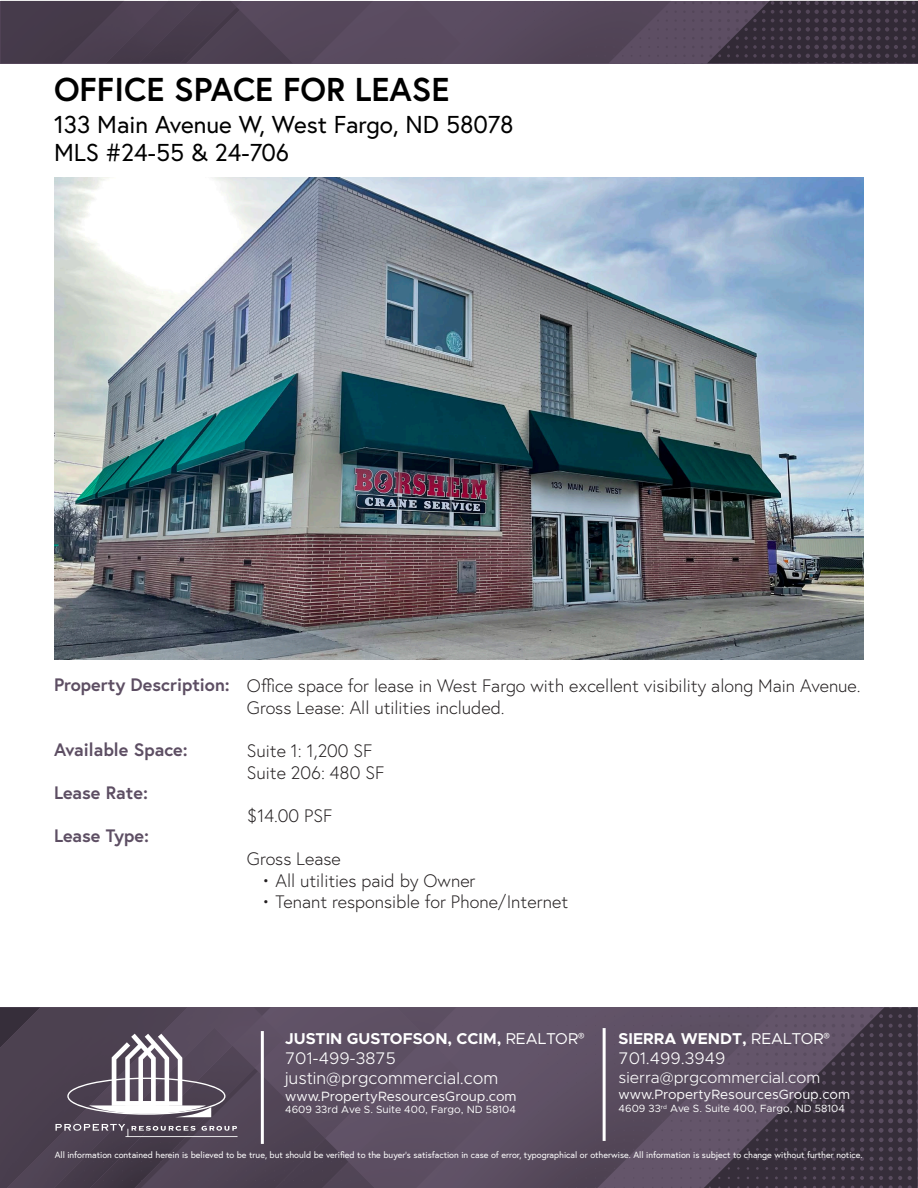
<style>
.page{position:relative;width:918px;height:1188px;background:#fff}
.page>*{position:absolute;margin:0;border:0;box-sizing:border-box;transform-origin:0 0}
.t1{font:700 33px "Europa";color:#000}
.t2{font:24.45px "Europa";color:#000}
.t3{font:300 18px "Europa";color:#231f20}
.t4{font:700 18px "Europa";color:#5d4e63}
.t5{font:300 16.8px "Metropolis";color:#fff}
.t6{font:700 15.75px "Metropolis";color:#fff}
.t7{font:300 15.75px "Metropolis";color:#fff}
.t8{font:13.5px "Metropolis";color:#fff}
.t9{font:10.5px "Metropolis";color:#fff}
.t10{font:9px "Europa";color:#fff}
.s1{font-weight:400}
.s2{font-family:"Europa";font-weight:300}
</style>
<div class="page">
<svg style="left:0;top:1px;width:918px;height:62px;background:#514356"></svg>
<div style="left:0;top:1px;width:62px;height:62px;background:#453a4b"></div>
<img style="left:201px;top:10px;width:92px;height:53px">
<div style="left:106px;top:1px;width:95px;height:62px;background:#4b3e4f"></div>
<svg style="left:229px;top:1px;width:20px;height:14px"></svg>
<div style="left:308px;top:1px;width:359px;height:62px;background:#584a5e"></div>
<svg style="left:701px;top:1px;width:217px;height:63px;background:#3e3442"></svg>
<svg style="left:456px;top:1007px;width:243px;height:181px;background:#5d4f63"></svg>
<div style="left:375px;top:1061px;width:122px;height:127px;background:#605166"></div>
<img style="left:0;top:1007px;width:6px;height:181px">
<img style="left:6px;top:1007px;width:249px;height:181px">
<img style="left:325px;top:1162px;width:50px;height:26px">
<img style="left:232px;top:1046px;width:23px;height:25px">
<img style="left:232px;top:1071px;width:93px;height:117px">
<img style="left:54px;top:1028px;width:178px;height:160px">
<div style="left:255px;top:1007px;width:201px;height:70px;background:#5f5165"></div>
<svg style="left:462px;top:1111px;width:4px;height:4px"></svg>
<svg style="left:462px;top:1121px;width:4px;height:3px"></svg>
<svg style="left:481px;top:1121px;width:4px;height:3px"></svg>
<svg style="left:462px;top:1130px;width:4px;height:4px"></svg>
<svg style="left:472px;top:1130px;width:3px;height:4px"></svg>
<svg style="left:481px;top:1130px;width:4px;height:4px"></svg>
<svg style="left:491px;top:1130px;width:3px;height:4px"></svg>
<svg style="left:462px;top:1140px;width:4px;height:3px"></svg>
<svg style="left:481px;top:1140px;width:4px;height:3px"></svg>
<svg style="left:500px;top:1140px;width:4px;height:3px"></svg>
<svg style="left:510px;top:1140px;width:10px;height:3px"></svg>
<svg style="left:462px;top:1149px;width:4px;height:4px"></svg>
<svg style="left:472px;top:1149px;width:3px;height:4px"></svg>
<svg style="left:481px;top:1149px;width:4px;height:4px"></svg>
<svg style="left:491px;top:1149px;width:3px;height:4px"></svg>
<svg style="left:500px;top:1149px;width:4px;height:4px"></svg>
<svg style="left:510px;top:1149px;width:13px;height:4px"></svg>
<div style="left:322px;top:1035px;width:134px;height:127px;background:#5e5063"></div>
<svg style="left:462px;top:1159px;width:4px;height:3px"></svg>
<svg style="left:481px;top:1159px;width:4px;height:3px"></svg>
<svg style="left:500px;top:1159px;width:4px;height:3px"></svg>
<svg style="left:510px;top:1159px;width:13px;height:3px"></svg>
<svg style="left:529px;top:1159px;width:10px;height:3px"></svg>
<svg style="left:434px;top:1168px;width:3px;height:4px"></svg>
<svg style="left:443px;top:1168px;width:4px;height:4px"></svg>
<svg style="left:453px;top:1168px;width:3px;height:4px"></svg>
<svg style="left:462px;top:1168px;width:4px;height:4px"></svg>
<svg style="left:472px;top:1168px;width:3px;height:4px"></svg>
<svg style="left:481px;top:1168px;width:4px;height:4px"></svg>
<svg style="left:491px;top:1168px;width:3px;height:4px"></svg>
<svg style="left:500px;top:1168px;width:4px;height:4px"></svg>
<svg style="left:510px;top:1168px;width:13px;height:4px"></svg>
<svg style="left:529px;top:1168px;width:13px;height:4px"></svg>
<svg style="left:443px;top:1178px;width:4px;height:3px"></svg>
<svg style="left:462px;top:1178px;width:4px;height:3px"></svg>
<svg style="left:481px;top:1178px;width:4px;height:3px"></svg>
<svg style="left:500px;top:1178px;width:4px;height:3px"></svg>
<svg style="left:510px;top:1178px;width:13px;height:3px"></svg>
<svg style="left:529px;top:1178px;width:13px;height:3px"></svg>
<svg style="left:548px;top:1178px;width:10px;height:3px"></svg>
<svg style="left:699px;top:1007px;width:219px;height:181px;background:#4b4050"></svg>
<hr style="left:261px;top:1031px;width:3px;height:113px;background:#fff">
<svg style="left:112px;top:1034px;width:70px;height:42px"></svg>
<svg style="left:55px;top:1123px;width:44px;height:11px"></svg>
<svg style="left:101px;top:1123px;width:137px;height:20px;background:#5e5462"></svg>
<svg style="left:160px;top:1123px;width:30px;height:11px"></svg>
<svg style="left:190px;top:1123px;width:32px;height:11px"></svg>
<svg style="left:224px;top:1123px;width:13px;height:11px"></svg>
<svg style="left:65px;top:1076px;width:161px;height:41px"></svg>
<img style="left:54px;top:177px;width:810px;height:483px">
<hr style="left:603px;top:1028px;width:3px;height:113px;background:#fff">
<p class="t1" style="left:54px;top:67px;width:397px">OFFICE SPACE FOR LEASE</p>
<p class="t2" style="left:54px;top:108px;width:461px">133 Main Avenue W, West Fargo, ND 58078</p>
<p class="t2" style="left:54px;top:136px;width:237px">MLS #24-55 &amp; 24-706</p>
<p class="t4" style="left:54px;top:672px;width:177px">Property Description:</p>
<p class="t4" style="left:54px;top:737px;width:135px">Available Space:</p>
<p class="t4" style="left:54px;top:780px;width:95px">Lease Rate:</p>
<p class="t4" style="left:54px;top:823px;width:97px">Lease Type:</p>
<p class="t3" style="left:247px;top:675px;width:615px">Office space for lease in West Fargo with excellent visibility along Main Avenue.</p>
<p class="t3" style="left:247px;top:696px;width:259px">Gross Lease: All utilities included.</p>
<p class="t3" style="left:247px;top:740px;width:127px">Suite 1: 1,200 SF</p>
<p class="t3" style="left:247px;top:761px;width:139px">Suite 206: 480 SF</p>
<p class="t3" style="left:247px;top:804px;width:87px">$14.00 PSF</p>
<p class="t3" style="left:247px;top:848px;width:95px">Gross Lease</p>
<p class="t3" style="left:262px;top:869px;width:215px">• All utilities paid by Owner</p>
<p class="t3" style="left:262px;top:891px;width:308px">• Tenant responsible for Phone/Internet</p>
<p class="t6" style="left:285px;top:1028px;width:301px">JUSTIN GUSTOFSON, CCIM, <span class="s1">REALTOR</span><span class="s2">®</span></p>
<p class="t5" style="left:285px;top:1048px;width:112px">701-499-3875</p>
<p class="t5" style="left:285px;top:1068px;width:215px">justin@prgcommercial.com</p>
<p class="t8" style="left:285px;top:1088px;width:233px">www.PropertyResourcesGroup.com</p>
<p class="t9" style="left:285px;top:1103px;width:232px">4609 33rd Ave S. Suite 400, Fargo, ND 58104</p>
<p class="t6" style="left:619px;top:1029px;width:213px">SIERRA WENDT, <span class="s1">REALTOR</span><span class="s2">®</span></p>
<p class="t5" style="left:619px;top:1048px;width:108px">701.499.3949</p>
<p class="t7" style="left:619px;top:1068px;width:203px">sierra@prgcommercial.com</p>
<p class="t8" style="left:619px;top:1086px;width:233px">www.PropertyResourcesGroup.com</p>
<p class="t9" style="left:619px;top:1102px;width:228px">4609 33<sup>rd</sup> Ave S. Suite 400, Fargo, ND 58104</p>
<p class="t10" style="left:55px;top:1150px;width:809px">All information contained herein is believed to be true, but should be verified to the buyer’s satisfaction in case of error, typographical or otherwise. All information is subject to change without further notice.</p>
</div>
